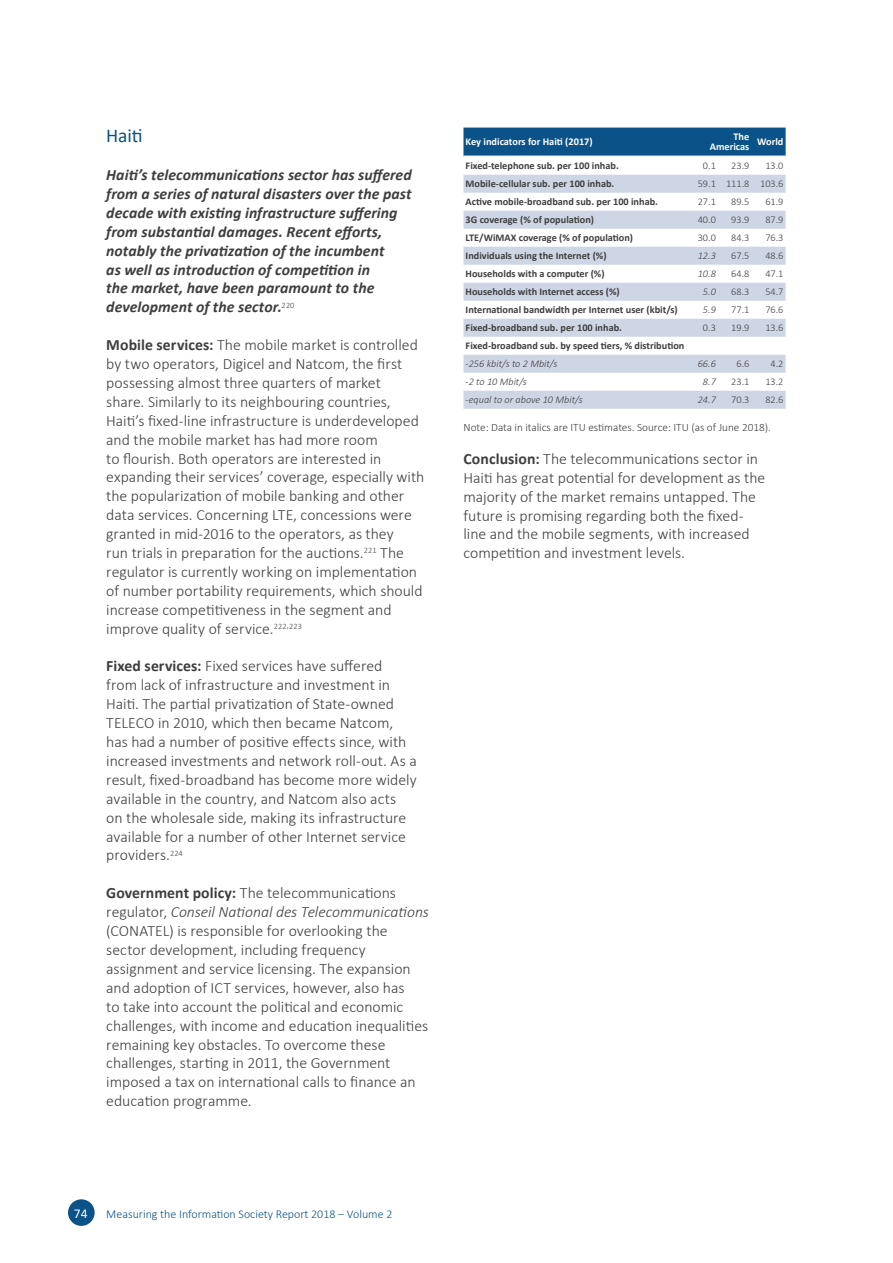
<style>
.page{position:relative;width:893px;height:1263px;background:#fff}
.page>*{position:absolute;margin:0;border:0;box-sizing:border-box;transform-origin:0 0}
.Heading_2_next_page{font:19.5px "Calibri";color:#0a5288}
.t1{font:300 15.75px/18.9px "Calibri";color:#3e3e3f}
.t2{font:italic 700 15.75px/18.9px "Calibri";letter-spacing:.005em;color:#3e3e3f}
.t3{font:13.5px "Calibri";color:#fff}
.t4{font:300 12px "Calibri";color:#0a5288}
.Source_text{font:300 11.25px "Calibri";color:#3e3e3f}
.Table_head_small_lef{font:700 10.35px "Calibri";color:#fff}
.Table_head_small_rig{font:700 10.35px/10.5px "Calibri";color:#fff;text-align:right}
.Table_text_small_lef{font:700 10.2px "Calibri";color:#3e3e3f}
.Table_text_small_rig{font:300 10.2px "Calibri";color:#3e3e3f}
.Table_text_small_lef-2{font:italic 300 10.2px "Calibri";color:#3e3e3f}
.Table_text_small_rig-2{font:italic 300 10.2px "Calibri";color:#3e3e3f}
.s1{font-weight:700}
.s2{font-style:italic}
</style>
<div class="page">
<div style="left:68px;top:1199px;width:27px;height:27px;background:#0a5288;border-radius:50%"></div>
<div style="left:463px;top:128px;width:323px;height:28px;background:#0a5288"></div>
<svg style="left:463px;top:175px;width:323px;height:234px;fill:#ced6e6"></svg>
<h2 class="Heading_2_next_page" style="left:106px;top:122px;width:38px">Haiti</h2>
<p class="t2" style="left:106px;top:165px;width:307px">Haiti’s telecommunications sector has suffered from a series of natural disasters over the past decade with existing infrastructure suffering from substantial damages. Recent efforts, notably the privatization of the incumbent<br>as well as introduction of competition in<br>the market, have been paramount to the development of the sector.<sup>220</sup></p>
<p class="t1" style="left:106px;top:335px;width:320px"><span class="s1">Mobile services:</span> The mobile market is controlled by two operators, Digicel and Natcom, the first possessing almost three quarters of market<br>share. Similarly to its neighbouring countries, Haiti’s fixed-line infrastructure is underdeveloped and the mobile market has had more room<br>to flourish. Both operators are interested in expanding their services’ coverage, especially with the popularization of mobile banking and other data services. Concerning LTE, concessions were granted in mid-2016 to the operators, as they<br>run trials in preparation for the auctions.<sup>221</sup> The regulator is currently working on implementation of number portability requirements, which should increase competitiveness in the segment and improve quality of service.<sup>222</sup><sup>,</sup><sup>223</sup></p>
<p class="t1" style="left:106px;top:657px;width:312px"><span class="s1">Fixed services:</span> Fixed services have suffered from lack of infrastructure and investment in Haiti. The partial privatization of State-owned TELECO in 2010, which then became Natcom, has had a number of positive effects since, with increased investments and network roll-out. As a result, fixed-broadband has become more widely available in the country, and Natcom also acts<br>on the wholesale side, making its infrastructure available for a number of other Internet service providers.<sup>224</sup></p>
<p class="t1" style="left:106px;top:883px;width:324px"><span class="s1">Government policy:</span> The telecommunications regulator, <span class="s2">Conseil National des Telecommunications </span>(CONATEL) is responsible for overlooking the sector development, including frequency assignment and service licensing. The expansion and adoption of ICT services, however, also has<br>to take into account the political and economic challenges, with income and education inequalities remaining key obstacles. To overcome these challenges, starting in 2011, the Government imposed a tax on international calls to finance an education programme.</p>
<p class="Table_head_small_lef" style="left:466px;top:134px;width:129px">Key indicators for Haiti (2017)</p>
<p class="Table_head_small_rig" style="left:710px;top:131px;width:41px">The<br>Americas</p>
<p class="Table_head_small_rig" style="left:757px;top:136px;width:28px">World</p>
<p class="Table_text_small_lef" style="left:466px;top:158px;width:155px">Fixed-telephone sub. per 100 inhab.</p>
<p class="Table_text_small_rig" style="left:703px;top:159px;width:14px">0.1</p>
<p class="Table_text_small_rig" style="left:731px;top:159px;width:20px">23.9</p>
<p class="Table_text_small_rig" style="left:765px;top:159px;width:20px">13.0</p>
<p class="Table_text_small_lef" style="left:466px;top:176px;width:150px">Mobile-cellular sub. per 100 inhab.</p>
<p class="Table_text_small_rig" style="left:698px;top:177px;width:20px">59. 1</p>
<p class="Table_text_small_rig" style="left:726px;top:177px;width:25px">111.8</p>
<p class="Table_text_small_rig" style="left:760px;top:177px;width:25px">103.6</p>
<p class="Table_text_small_lef" style="left:466px;top:194px;width:194px">Active mobile-broadband sub. per 100 inhab.</p>
<p class="Table_text_small_rig" style="left:698px;top:195px;width:20px">27. 1</p>
<p class="Table_text_small_rig" style="left:731px;top:195px;width:20px">89.5</p>
<p class="Table_text_small_rig" style="left:765px;top:195px;width:20px">61.9</p>
<p class="Table_text_small_lef" style="left:466px;top:212px;width:130px">3G coverage (% of population)</p>
<p class="Table_text_small_rig" style="left:698px;top:213px;width:20px">40.0</p>
<p class="Table_text_small_rig" style="left:731px;top:213px;width:20px">93.9</p>
<p class="Table_text_small_rig" style="left:765px;top:213px;width:20px">87.9</p>
<p class="Table_text_small_lef" style="left:466px;top:230px;width:169px">LTE/WiMAX coverage (% of population)</p>
<p class="Table_text_small_rig" style="left:698px;top:231px;width:20px">30.0</p>
<p class="Table_text_small_rig" style="left:731px;top:231px;width:20px">84.3</p>
<p class="Table_text_small_rig" style="left:765px;top:231px;width:20px">76.3</p>
<p class="Table_text_small_lef" style="left:466px;top:248px;width:142px">Individuals using the Internet (%)</p>
<p class="Table_text_small_rig-2" style="left:698px;top:249px;width:20px">12.3</p>
<p class="Table_text_small_rig" style="left:731px;top:249px;width:20px">67.5</p>
<p class="Table_text_small_rig" style="left:765px;top:249px;width:20px">48.6</p>
<p class="Table_text_small_lef" style="left:466px;top:266px;width:140px">Households with a computer (%)</p>
<p class="Table_text_small_rig-2" style="left:698px;top:267px;width:20px">10.8</p>
<p class="Table_text_small_rig" style="left:731px;top:267px;width:20px">64.8</p>
<p class="Table_text_small_rig" style="left:765px;top:267px;width:20px">47. 1</p>
<p class="Table_text_small_lef" style="left:466px;top:284px;width:156px">Households with Internet access (%)</p>
<p class="Table_text_small_rig-2" style="left:703px;top:285px;width:14px">5.0</p>
<p class="Table_text_small_rig" style="left:731px;top:285px;width:20px">68.3</p>
<p class="Table_text_small_rig" style="left:765px;top:285px;width:20px">54.7</p>
<p class="Table_text_small_lef" style="left:466px;top:302px;width:214px">International bandwidth per Internet user (kbit/s)</p>
<p class="Table_text_small_rig-2" style="left:703px;top:303px;width:14px">5.9</p>
<p class="Table_text_small_rig" style="left:731px;top:303px;width:20px">77. 1</p>
<p class="Table_text_small_rig" style="left:765px;top:303px;width:20px">76.6</p>
<p class="Table_text_small_lef" style="left:466px;top:320px;width:158px">Fixed-broadband sub. per 100 inhab.</p>
<p class="Table_text_small_rig" style="left:703px;top:321px;width:14px">0.3</p>
<p class="Table_text_small_rig" style="left:731px;top:321px;width:20px">19.9</p>
<p class="Table_text_small_rig" style="left:765px;top:321px;width:20px">13.6</p>
<p class="Table_text_small_lef" style="left:466px;top:338px;width:220px">Fixed-broadband sub. by speed tiers, % distribution</p>
<p class="Table_text_small_lef-2" style="left:466px;top:357px;width:93px">-256 kbit/s to 2 Mbit/s</p>
<p class="Table_text_small_rig-2" style="left:698px;top:357px;width:20px">66.6</p>
<p class="Table_text_small_rig" style="left:736px;top:357px;width:14px">6.6</p>
<p class="Table_text_small_rig" style="left:770px;top:357px;width:14px">4.2</p>
<p class="Table_text_small_lef-2" style="left:466px;top:375px;width:63px">-2 to 10 Mbit/s</p>
<p class="Table_text_small_rig-2" style="left:703px;top:375px;width:14px">8.7</p>
<p class="Table_text_small_rig" style="left:731px;top:375px;width:20px">23.1</p>
<p class="Table_text_small_rig" style="left:765px;top:375px;width:20px">13.2</p>
<p class="Table_text_small_lef-2" style="left:466px;top:393px;width:119px">-equal to or above 10 Mbit/s</p>
<p class="Table_text_small_rig-2" style="left:698px;top:393px;width:20px">24.7</p>
<p class="Table_text_small_rig" style="left:731px;top:393px;width:20px">70.3</p>
<p class="Table_text_small_rig" style="left:765px;top:393px;width:20px">82.6</p>
<p class="Source_text" style="left:463px;top:420px;width:309px">Note: Data in italics are ITU estimates. Source: ITU (as of June 2018).</p>
<p class="t1" style="left:463px;top:449px;width:303px"><span class="s1">Conclusion:</span> The telecommunications sector in Haiti has great potential for development as the majority of the market remains untapped. The future is promising regarding both the fixed&shy;line and the mobile segments, with increased competition and investment levels.</p>
<p class="t3" style="left:74px;top:1204px;width:15px">74</p>
<p class="t4" style="left:106px;top:1206px;width:288px">Measuring the Information Society Report 2018 – Volume 2</p>
</div>
